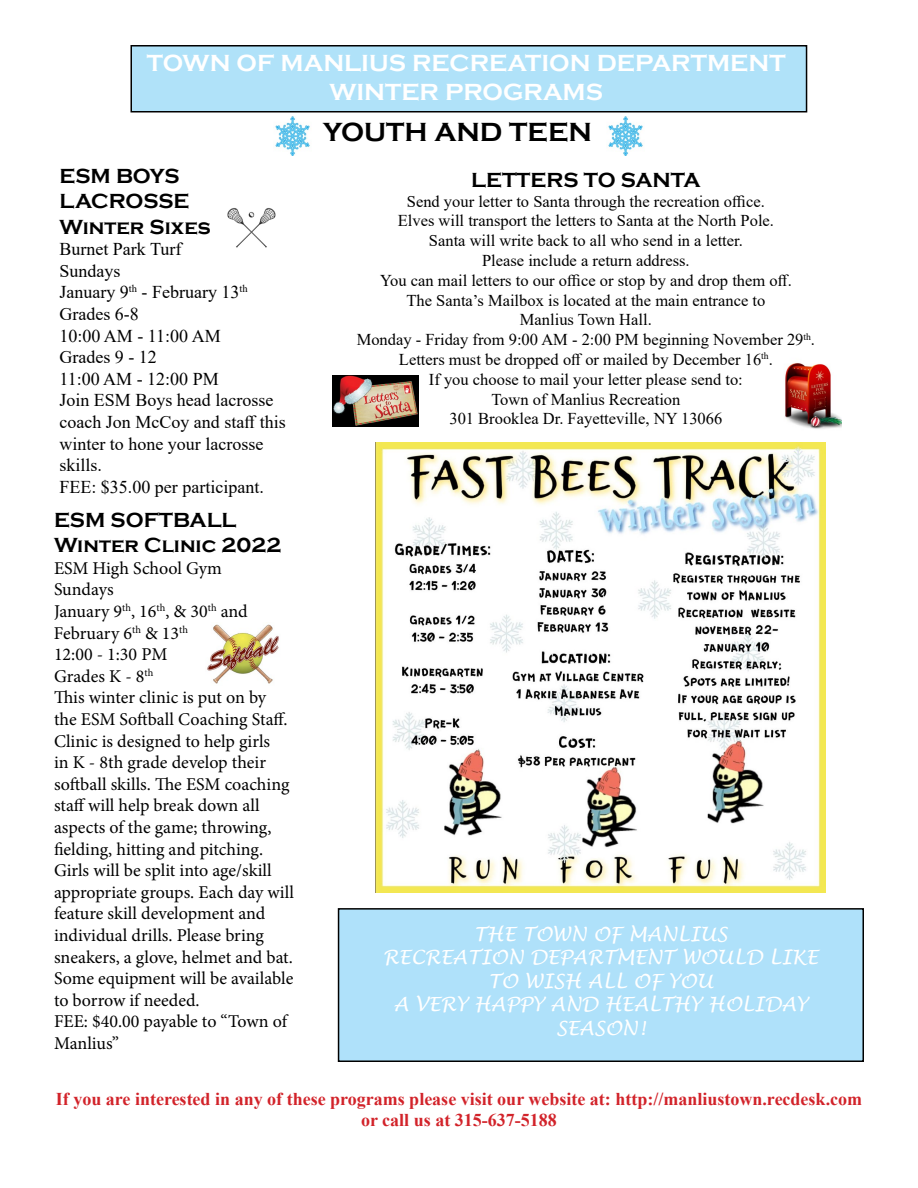
<style>
.page{position:relative;width:918px;height:1188px;background:#fff}
.page>*{position:absolute;margin:0;border:0;box-sizing:border-box;transform-origin:0 0}
.t1{font:700 27px "Copperplate Gothic";color:#000}
.t2{font:700 24px/28.8px "Copperplate Gothic";color:#fff;text-align:center}
.t3{font:700 21px/25.2px "Copperplate Gothic";color:#000}
.t4{font:italic 19.5px/23.4px "Lucida Handwriting";color:#fff;text-align:center}
.t5{font:18px/21.6px "Minion Pro";color:#000}
.t6{font:18px/21.6px "Times New Roman";color:#000}
.t7{font:700 18px/21.6px "Times New Roman";color:#d2232a;text-align:center}
.t8{font:16.5px/19.8px "Times New Roman";color:#000;text-align:center}
</style>
<div class="page">
<div style="left:131px;top:46px;width:676px;height:66px;background:#b0e2f9"></div>
<div style="left:130px;top:45px;width:677px;height:67px;border:2px solid #000"></div>
<img style="left:207px;top:624px;width:72px;height:60px">
<img style="left:227px;top:208px;width:49px;height:40px">
<img style="left:332px;top:375px;width:86px;height:52px">
<img style="left:785px;top:362px;width:57px;height:67px">
<img style="left:375px;top:443px;width:450px;height:450px">
<div style="left:339px;top:909px;width:524px;height:152px;background:#afe1fa"></div>
<div style="left:338px;top:908px;width:526px;height:154px;border:2px solid #000"></div>
<img style="left:608px;top:117px;width:35px;height:38px">
<img style="left:275px;top:117px;width:35px;height:38px">
<h2 class="t2" style="left:147px;top:49px;width:640px">TOWN OF MANLIUS RECREATION DEPARTMENT<br>WINTER PROGRAMS</h2>
<p class="t3" style="left:59px;top:164px;width:153px">ESM BOYS<br>LACROSSE<br>Winter Sixes</p>
<p class="t6" style="left:59px;top:238px;width:228px">Burnet Park Turf<br>Sundays<br>January 9<sup>th</sup> - February 13<sup>th<br></sup>Grades 6-8<br>10:00 AM - 11:00 AM<br>Grades 9 - 12<br>11:00 AM - 12:00 PM<br>Join ESM Boys head lacrosse coach Jon McCoy and staff this winter to hone your lacrosse skills.<br>FEE: $35.00 per participant.</p>
<p class="t3" style="left:54px;top:508px;width:229px">ESM SOFTBALL<br>Winter Clinic 2022</p>
<p class="t5" style="left:54px;top:557px;width:241px">ESM High School Gym<br>Sundays<br>January 9<sup>th</sup>, 16<sup>th</sup>, &amp; 30<sup>th</sup> and<br>February 6<sup>th</sup> &amp; 13<sup>th<br></sup>12:00 - 1:30 PM<br>Grades K - 8<sup>th<br></sup>This winter clinic is put on by<br>the ESM Softball Coaching Staff.<br>Clinic is designed to help girls<br>in K - 8th grade develop their softball skills. The ESM coaching staff will help break down all aspects of the game; throwing, fielding, hitting and pitching.<br>Girls will be split into age/skill appropriate groups. Each day will feature skill development and individual drills. Please bring sneakers, a glove, helmet and bat.<br>Some equipment will be available to borrow if needed.<br>FEE: $40.00 payable to “Town of<br>Manlius”</p>
<h1 class="t1" style="left:323px;top:117px;width:270px">YOUTH AND TEEN</h1>
<p class="t3" style="left:471px;top:167px;width:231px">LETTERS TO SANTA</p>
<p class="t8" style="left:357px;top:191px;width:460px">Send your letter to Santa through the recreation office.<br>Elves will transport the letters to Santa at the North Pole.<br>Santa will write back to all who send in a letter.<br>Please include a return address.<br>You can mail letters to our office or stop by and drop them off.<br>The Santa’s Mailbox is located at the main entrance to<br>Manlius Town Hall.<br>Monday - Friday from 9:00 AM - 2:00 PM beginning November 29<sup>th</sup>.<br>Letters must be dropped off or mailed by December 16<sup>th</sup>.<br>If you choose to mail your letter please send to:<br>Town of Manlius Recreation<br>301 Brooklea Dr. Fayetteville, NY 13066</p>
<p class="t4" style="left:383px;top:923px;width:436px">THE TOWN OF MANLIUS<br>RECREATION DEPARTMENT WOULD LIKE<br>TO WISH ALL OF YOU<br>A VERY HAPPY AND HEALTHY HOLIDAY<br>SEASON!</p>
<p class="t7" style="left:56px;top:1087px;width:808px">If you are interested in any of these programs please visit our website at: http://manliustown.recdesk.com or call us at 315-637-5188</p>
</div>
